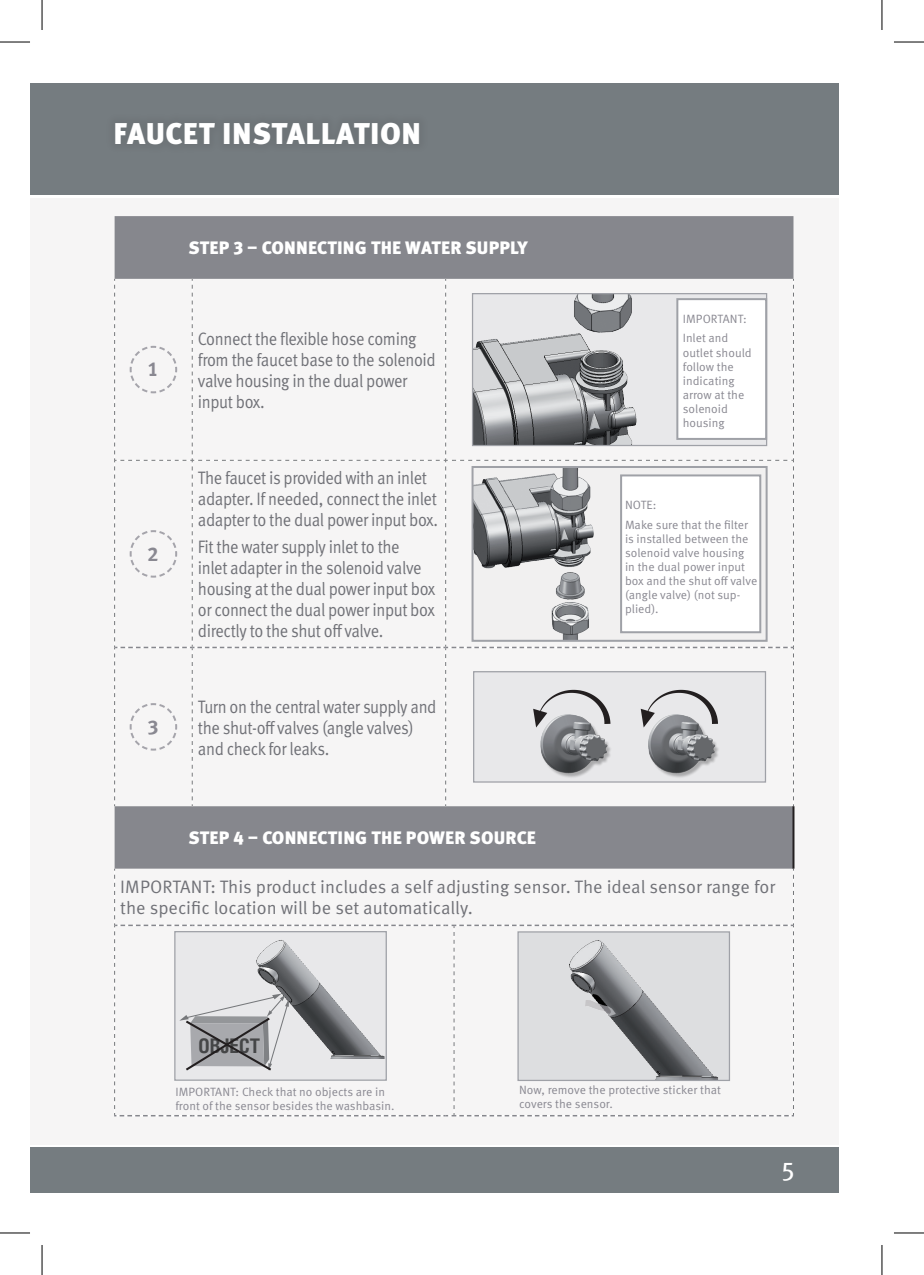
<style>
.page{position:relative;width:924px;height:1275px;background:#fff}
.page>*{position:absolute;margin:0;border:0;box-sizing:border-box;transform-origin:0 0}
.t1{font:900 30px "Meta Pro";letter-spacing:.02em;color:#fff}
.t2{font:26px "Meta Book Cyr LF";color:#fff}
.t3{font:700 20.2px "Helios Cond";color:#454647}
.t4{font:20px "Meta Bold Cyr LF";color:#898891}
.t5{font:18px/21px "Meta Pro Norm";letter-spacing:-.025em;color:#707177;scale:.9 1}
.t6{font:18px/21px "Meta Pro Norm";color:#707177}
.t7{font:900 18px "Meta Pro";letter-spacing:.01em;color:#fff}
.t8{font:12px/14px "Meta Pro Norm";color:#898891}
</style>
<div class="page">
<div style="left:31px;top:84px;width:11px;height:111px;background:#757c80"></div>
<div style="left:42px;top:84px;width:796px;height:111px;background:#757c80"></div>
<div style="left:31px;top:1147px;width:11px;height:46px;background:#757c80"></div>
<div style="left:42px;top:1147px;width:796px;height:46px;background:#757c80"></div>
<div style="left:31px;top:198px;width:11px;height:946px;background:#f6f5f5"></div>
<div style="left:42px;top:198px;width:796px;height:946px;background:#f6f5f5"></div>
<div style="left:114px;top:216px;width:679px;height:652px;background:#86878d"></div>
<hr style="left:792px;top:806px;width:2px;height:62px;background:#231f20">
<svg style="left:114px;top:279px;width:679px;height:527px"></svg>
<div style="left:473px;top:671px;width:292px;height:111px;border:1px solid #9fa1a7"></div>
<svg style="left:114px;top:868px;width:679px;height:248px"></svg>
<div style="left:174px;top:931px;width:212px;height:149px;border:1px solid #9fa1a7"></div>
<div style="left:518px;top:932px;width:211px;height:148px;background:#dddee0"></div>
<img style="left:569px;top:940px;width:149px;height:139px">
<div style="left:517px;top:931px;width:212px;height:150px;border:1px solid #9fa1a7"></div>
<div style="left:105px;top:112px;width:324px;height:43px;background:#6f7579"></div>
<div style="left:676px;top:298px;width:90px;height:142px;background:#fff;border:2px solid #9fa1a7"></div>
<div style="left:619px;top:474px;width:142px;height:159px;background:#fff;border:2px solid #9fa1a7"></div>
<hr style="left:0;top:42px;width:30px;height:1px;background:#000">
<hr style="left:893px;top:42px;width:30px;height:1px;background:#000">
<hr style="left:0;top:1232px;width:30px;height:1px;background:#000">
<hr style="left:893px;top:1232px;width:30px;height:1px;background:#000">
<hr style="left:42px;top:0;width:1px;height:30px;background:#000">
<hr style="left:42px;top:1245px;width:1px;height:30px;background:#000">
<hr style="left:881px;top:0;width:1px;height:30px;background:#000">
<hr style="left:881px;top:1245px;width:1px;height:30px;background:#000">
<h1 class="t1" style="left:113px;top:109px;width:309px">FAUCET INSTALLATION</h1>
<p class="t4" style="left:148px;top:357px;width:13px">1</p>
<p class="t4" style="left:148px;top:542px;width:13px">2</p>
<p class="t4" style="left:148px;top:715px;width:13px">3</p>
<p class="t7" style="left:188px;top:234px;width:341px">STEP 3 – CONNECTING THE WATER SUPPLY</p>
<p class="t5" style="left:198px;top:327px;width:266px">Connect the flexible hose coming from the faucet base to the solenoid valve housing in the dual power input box.</p>
<p class="t5" style="left:198px;top:466px;width:268px">The faucet is provided with an inlet adapter. If needed, connect the inlet adapter to the dual power input box.</p>
<p class="t5" style="left:198px;top:535px;width:265px">Fit the water supply inlet to the<br>inlet adapter in the solenoid valve housing at the dual power input box or connect the dual power input box directly to the shut off valve.</p>
<p class="t5" style="left:198px;top:695px;width:266px">Turn on the central water supply and the shut-off valves (angle valves) and check for leaks.</p>
<p class="t8" style="left:682px;top:308px;width:65px;line-height:19.6px">IMPORTANT:<br>Inlet and</p>
<p class="t8" style="left:682px;top:344px;width:70px">outlet should follow the indicating arrow at the solenoid housing</p>
<p class="t8" style="left:624px;top:494px;width:124px;line-height:19.6px">NOTE:<br>Make sure that the filter</p>
<p class="t8" style="left:624px;top:531px;width:134px">is installed between the solenoid valve housing<br>in the dual power input box and the shut off valve (angle valve) (not sup&shy;plied).</p>
<p class="t7" style="left:188px;top:823px;width:349px">STEP 4 – CONNECTING THE POWER SOURCE</p>
<p class="t6" style="left:120px;top:875px;width:656px">IMPORTANT: This product includes a self adjusting sensor. The ideal sensor range for the specific location will be set automatically.</p>
<p class="t3" style="left:198px;top:1033px;width:63px">OBJECT</p>
<p class="t8" style="left:175px;top:1084px;width:220px">IMPORTANT: Check that no objects are in front of the sensor besides the washbasin.</p>
<p class="t8" style="left:519px;top:1082px;width:203px">Now, remove the protective sticker that covers the sensor.</p>
<h2 class="t2" style="left:780px;top:1155px;width:16px">5</h2>
</div>
